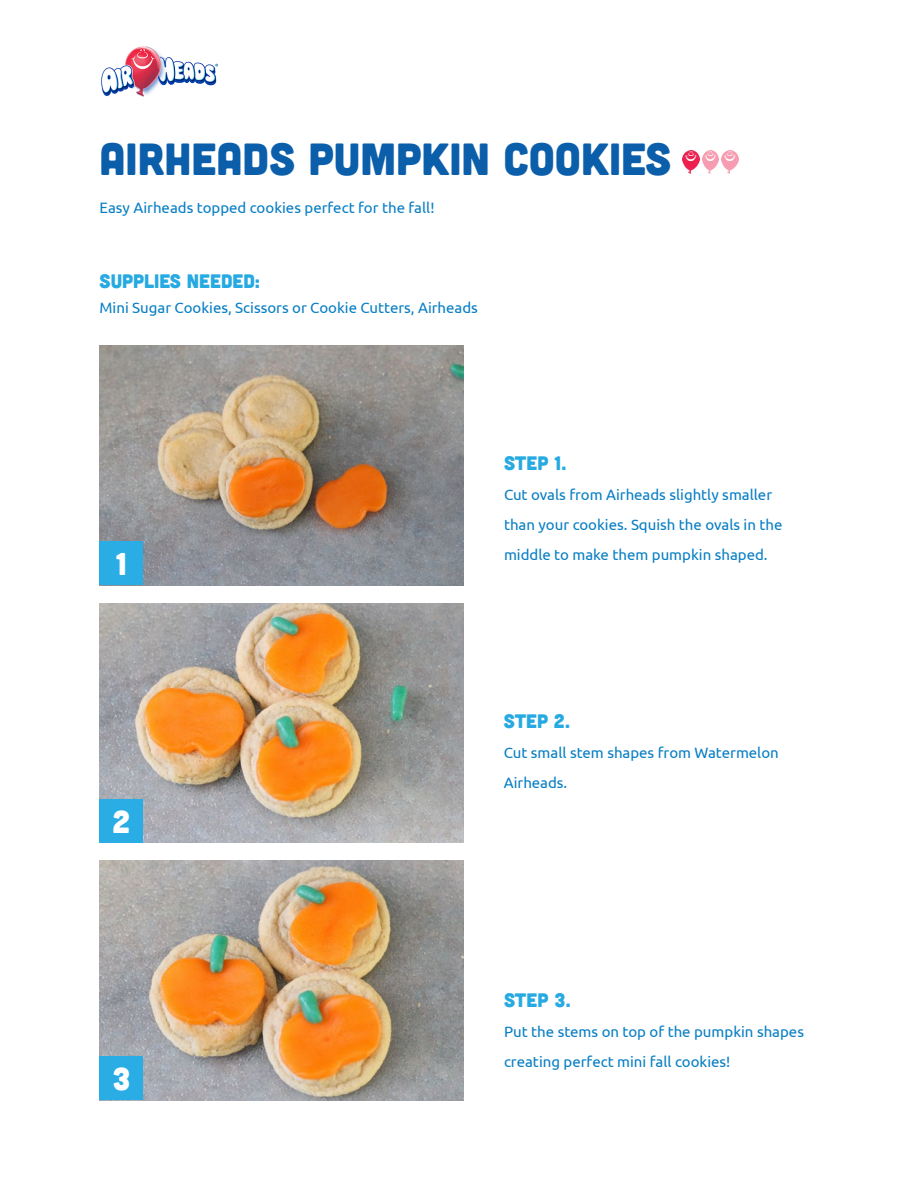
<style>
.page{position:relative;width:918px;height:1188px;background:#fff}
.page>*{position:absolute;margin:0;border:0;box-sizing:border-box;transform-origin:0 0}
.t1{font:45px "Cubano";color:#0b5eaa}
.t2{font:31.5px "Cubano";color:#fff}
.t3{font:19.5px "Cubano";color:#27aae1}
.t4{font:15px/30px "Ubuntu";color:#077ec3}
</style>
<div class="page">
<img style="left:683px;top:150px;width:17px;height:24px">
<img style="left:702px;top:150px;width:17px;height:24px">
<img style="left:721px;top:150px;width:17px;height:24px">
<img style="left:100px;top:346px;width:363px;height:239px">
<img style="left:100px;top:603px;width:363px;height:240px">
<img style="left:100px;top:861px;width:363px;height:239px">
<div style="left:100px;top:542px;width:43px;height:43px;background:#29ade4"></div>
<div style="left:100px;top:799px;width:43px;height:44px;background:#29ade4"></div>
<div style="left:100px;top:1056px;width:43px;height:44px;background:#29ade4"></div>
<img style="left:101px;top:46px;width:118px;height:51px">
<h1 class="t1" style="left:100px;top:131px;width:573px">AIRHEADS PUMPKIN COOKIES</h1>
<p class="t4" style="left:100px;top:192px;width:336px">Easy Airheads topped cookies perfect for the fall!</p>
<h3 class="t3" style="left:100px;top:269px;width:162px">SUPPLIES NEEDED:</h3>
<p class="t4" style="left:100px;top:293px;width:380px">Mini Sugar Cookies, Scissors or Cookie Cutters, Airheads</p>
<h2 class="t2" style="left:115px;top:544px;width:13px">1</h2>
<h2 class="t2" style="left:112px;top:801px;width:19px">2</h2>
<h3 class="t3" style="left:504px;top:451px;width:64px">STEP 1.</h3>
<p class="t4" style="left:504px;top:479px;width:280px">Cut ovals from Airheads slightly smaller than your cookies. Squish the ovals in the middle to make them pumpkin shaped.</p>
<h3 class="t3" style="left:504px;top:708px;width:67px">STEP 2.</h3>
<p class="t4" style="left:504px;top:737px;width:277px">Cut small stem shapes from Watermelon<br>Airheads.</p>
<h2 class="t2" style="left:112px;top:1059px;width:20px">3</h2>
<h3 class="t3" style="left:504px;top:988px;width:68px">STEP 3.</h3>
<p class="t4" style="left:504px;top:1016px;width:302px">Put the stems on top of the pumpkin shapes creating perfect mini fall cookies!</p>
</div>
